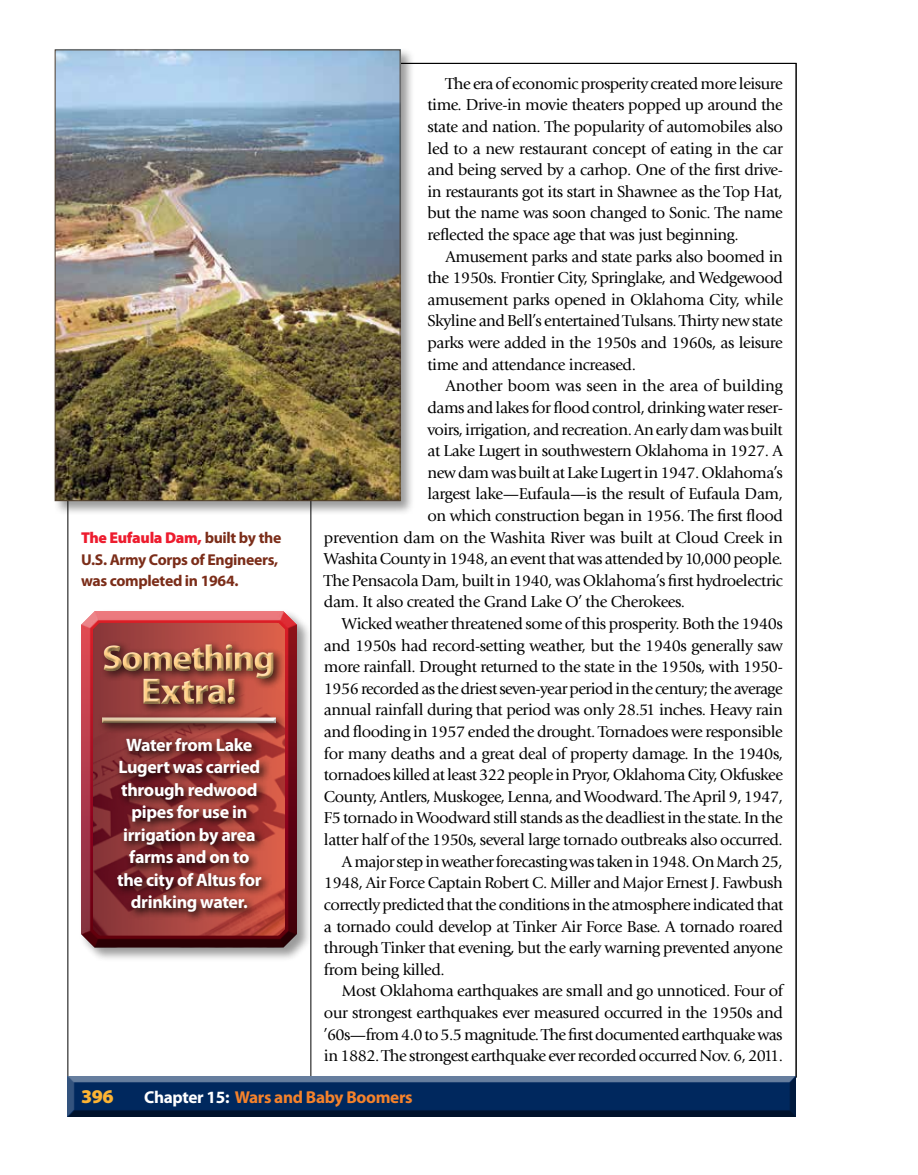
<style>
.page{position:relative;width:918px;height:1175px;background:#fff}
.page>*{position:absolute;margin:0;border:0;box-sizing:border-box;transform-origin:0 0}
.t1{font:900 37.5px/33px "Myriad Pro";letter-spacing:-.05em;color:#ffcf86;text-align:center}
.t2{font:900 19.5px "Myriad Pro";color:#fcb333}
.t3{font:700 18px/22.5px "Myriad Pro";letter-spacing:-.02em;color:#fff;text-align:center}
.t4{font:700 17.25px "Myriad Pro";letter-spacing:-.02em;color:#f5822b}
.t5{font:16.5px/21.6px "Giovanni";letter-spacing:-.025em;color:#000;text-align:justify}
.t6{font:700 15.75px/21.6px "Myriad Pro";letter-spacing:-.02em;color:#7b2d19}
.s1{font-weight:900;color:#ed1c2e}
.s2{color:#fff}
</style>
<div class="page">
<div style="left:66px;top:1074px;width:732px;height:43px;background:#000;opacity:.75"></div>
<div style="left:79px;top:609px;width:232px;height:353px;background:#000;opacity:.4"></div>
<div style="left:80px;top:610px;width:218px;height:325px;background:#fff;opacity:.75"></div>
<div style="left:80px;top:622px;width:218px;height:328px;background:#000;opacity:.75"></div>
<div style="left:97px;top:639px;width:190px;height:95px;background:#000;opacity:.75"></div>
<div style="left:98px;top:641px;width:182px;height:84px;background:#fff;opacity:.75"></div>
<div style="left:98px;top:643px;width:182px;height:84px;background:#000;opacity:.75"></div>
<svg style="left:113px;top:733px;width:159px;height:189px;background:#812f2d"></svg>
<div style="left:53px;top:48px;width:362px;height:467px;background:#000;opacity:.4"></div>
<img style="left:57px;top:52px;width:341px;height:447px">
<div style="left:55px;top:50px;width:345px;height:451px;border:1px solid #4f3e2e"></div>
<p class="t6" style="left:81px;top:526px;width:202px"><span class="s1">The Eufaula Dam,</span> built by the<br>U.S. Army Corps of Engineers, was completed in 1964.</p>
<h1 class="t1" style="left:102px;top:640px;width:175px">Something<br>Extra!</h1>
<p class="t3" style="left:117px;top:732px;width:146px">Water from Lake<br>Lugert was carried through redwood pipes for use in irrigation by area farms and on to the city of Altus for drinking water.</p>
<p class="t5" style="left:427px;top:73px;width:357px;text-indent:18px">The era of economic prosperity created more leisure time. Drive-in movie theaters popped up around the state and nation. The popularity of automobiles also led to a new restaurant concept of eating in the car and being served by a carhop. One of the first drive&shy;in restaurants got its start in Shawnee as the Top Hat, but the name was soon changed to Sonic. The name reflected the space age that was just beginning.</p>
<p class="t5" style="left:427px;top:246px;width:357px;text-indent:18px">Amusement parks and state parks also boomed in the 1950s. Frontier City, Springlake, and Wedgewood amusement parks opened in Oklahoma City, while Skyline and Bell’s entertained Tulsans. Thirty new state parks were added in the 1950s and 1960s, as leisure time and attendance increased.</p>
<p class="t5" style="left:446px;top:375px;width:339px">Another boom was seen in the area of building</p>
<p class="t5" style="left:427px;top:397px;width:357px">dams and lakes for flood control, drinking water reser-</p>
<p class="t5" style="left:427px;top:418px;width:357px">voirs, irrigation, and recreation. An early dam was built</p>
<p class="t5" style="left:427px;top:440px;width:357px">at Lake Lugert in southwestern Oklahoma in 1927. A</p>
<p class="t5" style="left:427px;top:462px;width:357px">new dam was built at Lake Lugert in 1947. Oklahoma’s</p>
<p class="t5" style="left:427px;top:483px;width:357px">largest lake—Eufaula—is the result of Eufaula Dam,</p>
<p class="t5" style="left:427px;top:505px;width:357px">on which construction began in 1956. The first flood</p>
<p class="t5" style="left:324px;top:526px;width:460px">prevention dam on the Washita River was built at Cloud Creek in</p>
<p class="t5" style="left:324px;top:548px;width:460px">Washita County in 1948, an event that was attended by 10,000 people.</p>
<p class="t5" style="left:324px;top:570px;width:460px">The Pensacola Dam, built in 1940, was Oklahoma’s first hydroelectric</p>
<p class="t5" style="left:324px;top:591px;width:363px">dam. It also created the Grand Lake O’ the Cherokees.</p>
<p class="t5" style="left:342px;top:613px;width:442px">Wicked weather threatened some of this prosperity. Both the 1940s</p>
<p class="t5" style="left:324px;top:634px;width:461px">and 1950s had record-setting weather, but the 1940s generally saw</p>
<p class="t5" style="left:324px;top:656px;width:460px">more rainfall. Drought returned to the state in the 1950s, with 1950-</p>
<p class="t5" style="left:324px;top:678px;width:460px">1956 recorded as the driest seven-year period in the century; the average</p>
<p class="t5" style="left:324px;top:699px;width:460px">annual rainfall during that period was only 28.51 inches. Heavy rain</p>
<p class="t5" style="left:324px;top:721px;width:460px">and flooding in 1957 ended the drought. Tornadoes were responsible</p>
<p class="t5" style="left:324px;top:742px;width:460px">for many deaths and a great deal of property damage. In the 1940s,</p>
<p class="t5" style="left:324px;top:764px;width:461px">tornadoes killed at least 322 people in Pryor, Oklahoma City, Okfuskee</p>
<p class="t5" style="left:324px;top:786px;width:461px">County, Antlers, Muskogee, Lenna, and Woodward. The April 9, 1947,</p>
<p class="t5" style="left:324px;top:807px;width:460px">F5 tornado in Woodward still stands as the deadliest in the state. In the</p>
<p class="t5" style="left:324px;top:829px;width:460px">latter half of the 1950s, several large tornado outbreaks also occurred.</p>
<p class="t5" style="left:342px;top:850px;width:442px">A major step in weather forecasting was taken in 1948. On March 25,</p>
<p class="t5" style="left:324px;top:872px;width:460px">1948, Air Force Captain Robert C. Miller and Major Ernest J. Fawbush</p>
<p class="t5" style="left:324px;top:893px;width:461px">correctly predicted that the conditions in the atmosphere indicated that</p>
<p class="t5" style="left:324px;top:915px;width:460px">a tornado could develop at Tinker Air Force Base. A tornado roared</p>
<p class="t5" style="left:324px;top:937px;width:460px">through Tinker that evening, but the early warning prevented anyone</p>
<p class="t5" style="left:324px;top:958px;width:122px">from being killed.</p>
<p class="t5" style="left:342px;top:980px;width:442px">Most Oklahoma earthquakes are small and go unnoticed. Four of</p>
<p class="t5" style="left:324px;top:1001px;width:460px">our strongest earthquakes ever measured occurred in the 1950s and</p>
<p class="t5" style="left:324px;top:1023px;width:460px">’60s—from 4.0 to 5.5 magnitude. The first documented earthquake was</p>
<p class="t5" style="left:324px;top:1045px;width:461px">in 1882. The strongest earthquake ever recorded occurred Nov. 6, 2011.</p>
<p class="t2" style="left:81px;top:1083px;width:34px">396</p>
<p class="t4" style="left:144px;top:1085px;width:270px"><span class="s2">Chapter 15:</span> Wars and Baby Boomers</p>
</div>
